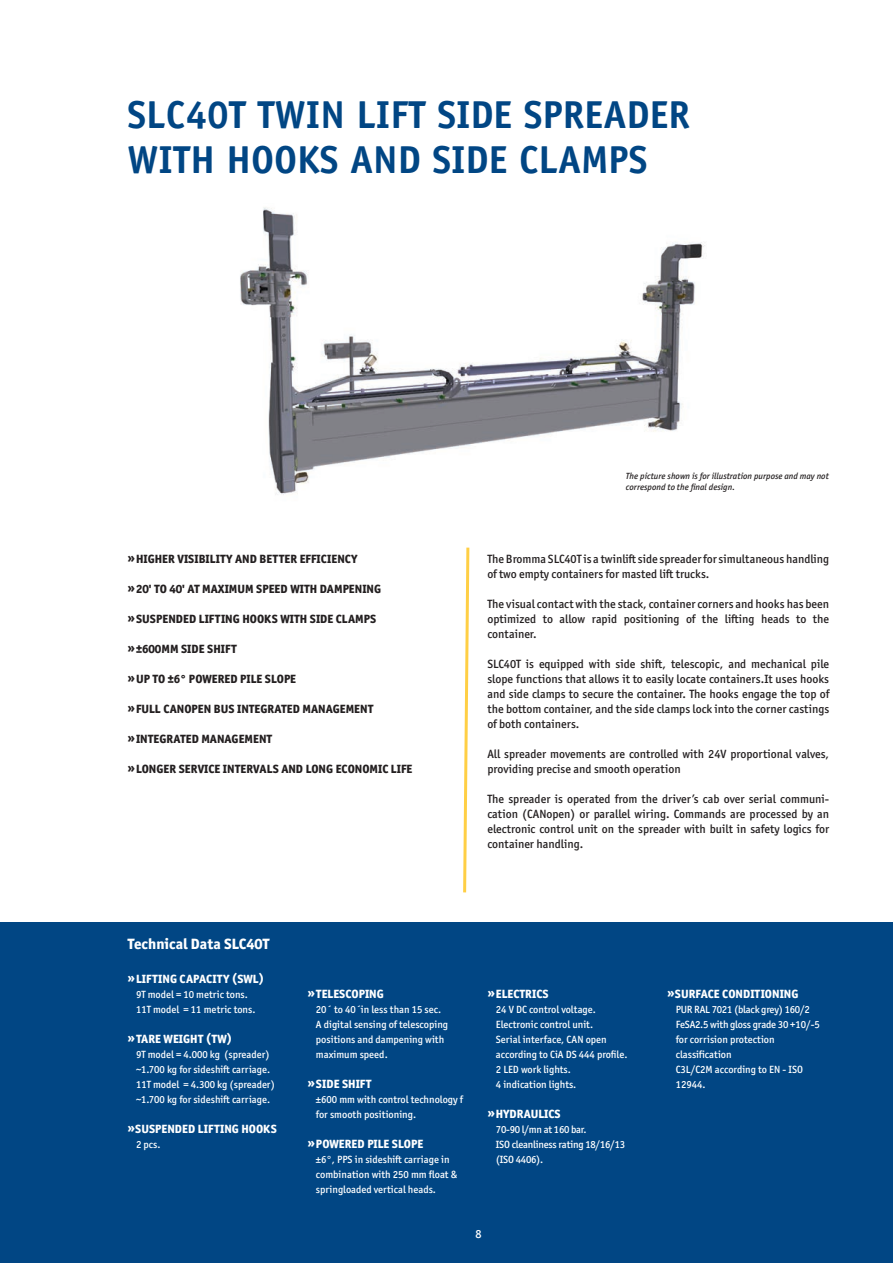
<style>
.page{position:relative;width:893px;height:1263px;background:#fff}
.page>*{position:absolute;margin:0;border:0;box-sizing:border-box;transform-origin:0 0}
.t1{font:700 39px/45px "Officina Sans";color:#014684}
.t2{font:800 15px "Officina Sans ITC Pro";color:#fff}
.t3{font:500 12px/15px "Officina Sans ITC Pro";color:#231f20;text-align:justify}
.t4{font:800 12px "Officina Sans ITC Pro";color:#231f20}
.t5{font:800 12px "Officina Sans ITC Pro";color:#fff}
.t6{font:500 12px "Officina Sans ITC Pro";color:#fff}
.t7{font:500 10.5px/15px "Officina Sans ITC Pro";color:#fff}
.t8{font:500 10.5px/15px "Officina Sans ITC Pro";letter-spacing:-.02em;color:#fff}
.t9{font:italic 500 9px/10.8px "Officina Sans ITC Pro";color:#231f20}
</style>
<div class="page">
<div style="left:0;top:923px;width:893px;height:340px;background:#014684"></div>
<svg style="left:463px;top:547px;width:7px;height:346px"></svg>
<img style="left:240px;top:207px;width:465px;height:288px">
<h1 class="t1" style="left:128px;top:91px;width:564px">SLC40T TWIN LIFT SIDE SPREADER<br>WITH HOOKS AND SIDE CLAMPS</h1>
<p class="t4" style="left:128px;top:551px;width:231px">» HIGHER VISIBILITY AND BETTER EFFICIENCY</p>
<p class="t4" style="left:128px;top:581px;width:255px">» 20' TO 40' AT MAXIMUM SPEED WITH DAMPENING</p>
<p class="t4" style="left:128px;top:611px;width:250px">» SUSPENDED LIFTING HOOKS WITH SIDE CLAMPS</p>
<p class="t4" style="left:128px;top:641px;width:111px">» ±600MM SIDE SHIFT</p>
<p class="t4" style="left:128px;top:671px;width:170px">» UP TO ±6° POWERED PILE SLOPE</p>
<p class="t4" style="left:128px;top:701px;width:247px">» FULL CANOPEN BUS INTEGRATED MANAGEMENT</p>
<p class="t4" style="left:128px;top:731px;width:146px">» INTEGRATED MANAGEMENT</p>
<p class="t4" style="left:128px;top:761px;width:286px">» LONGER SERVICE INTERVALS AND LONG ECONOMIC LIFE</p>
<p class="t9" style="left:626px;top:471px;width:204px">The picture shown is for illustration purpose and may not correspond to the final design.</p>
<p class="t3" style="left:487px;top:551px;width:343px">The Bromma SLC40T is a twinlift side spreader for simultaneous handling of two empty containers for masted lift trucks.</p>
<p class="t3" style="left:487px;top:596px;width:343px">The visual contact with the stack, container corners and hooks has been optimized to allow rapid positioning of the lifting heads to the container.</p>
<p class="t3" style="left:487px;top:656px;width:343px">SLC40T is equipped with side shift, telescopic, and mechanical pile slope functions that allows it to easily locate containers.It uses hooks and side clamps to secure the container. The hooks engage the top of the bottom container, and the side clamps lock into the corner castings of both containers.</p>
<p class="t3" style="left:487px;top:746px;width:343px">All spreader movements are controlled with 24V proportional valves, providing precise and smooth operation</p>
<p class="t3" style="left:487px;top:791px;width:343px">The spreader is operated from the driver’s cab over serial communi&shy;cation (CANopen) or parallel wiring. Commands are processed by an electronic control unit on the spreader with built in safety logics for container handling.</p>
<p class="t2" style="left:128px;top:934px;width:144px">Technical Data SLC40T</p>
<p class="t5" style="left:128px;top:971px;width:138px">» LIFTING CAPACITY (SWL)</p>
<p class="t7" style="left:136px;top:986px;width:121px">9T model = 10 metric tons.<br>11T model = 11 metric tons.</p>
<p class="t5" style="left:128px;top:1031px;width:106px">» TARE WEIGHT (TW)</p>
<p class="t7" style="left:136px;top:1046px;width:141px">9T model = 4.000 kg (spreader) ~1.700 kg for sideshift carriage.<br>11T model = 4.300 kg (spreader) ~1.700 kg for sideshift carriage.</p>
<p class="t5" style="left:128px;top:1121px;width:151px">»SUSPENDED LIFTING HOOKS</p>
<p class="t7" style="left:136px;top:1136px;width:26px">2 pcs.</p>
<p class="t5" style="left:307px;top:986px;width:78px">» TELESCOPING</p>
<p class="t7" style="left:316px;top:1001px;width:134px">20´ to 40´in less than 15 sec.<br>A digital sensing of telescoping positions and dampening with maximum speed.</p>
<p class="t5" style="left:307px;top:1076px;width:66px">» SIDE SHIFT</p>
<p class="t7" style="left:316px;top:1091px;width:148px">±600 mm with control technology f for smooth positioning.</p>
<p class="t5" style="left:307px;top:1136px;width:117px">» POWERED PILE SLOPE</p>
<p class="t7" style="left:316px;top:1151px;width:143px">±6°, PPS in sideshift carriage in combination with 250 mm float &amp; springloaded vertical heads.</p>
<p class="t5" style="left:487px;top:986px;width:63px">» ELECTRICS</p>
<p class="t7" style="left:496px;top:1001px;width:133px">24 V DC control voltage.<br>Electronic control unit.<br>Serial interface, CAN open according to CiA DS 444 profile.<br>2 LED work lights.<br>4 indication lights.</p>
<p class="t5" style="left:487px;top:1106px;width:75px">» HYDRAULICS</p>
<p class="t8" style="left:496px;top:1121px;width:131px">70-90 l/mn at 160 bar.<br>ISO cleanliness rating 18/16/13 (ISO 4406).</p>
<p class="t6" style="left:475px;top:1226px;width:8px">8</p>
<p class="t5" style="left:667px;top:986px;width:133px">»SURFACE CONDITIONING</p>
<p class="t7" style="left:676px;top:1001px;width:145px">PUR RAL 7021 (black grey) 160/2<br>FeSA2.5 with gloss grade 30 +10/-5 for corrision protection classification<br>C3L/C2M according to EN - ISO<br>12944.</p>
</div>
